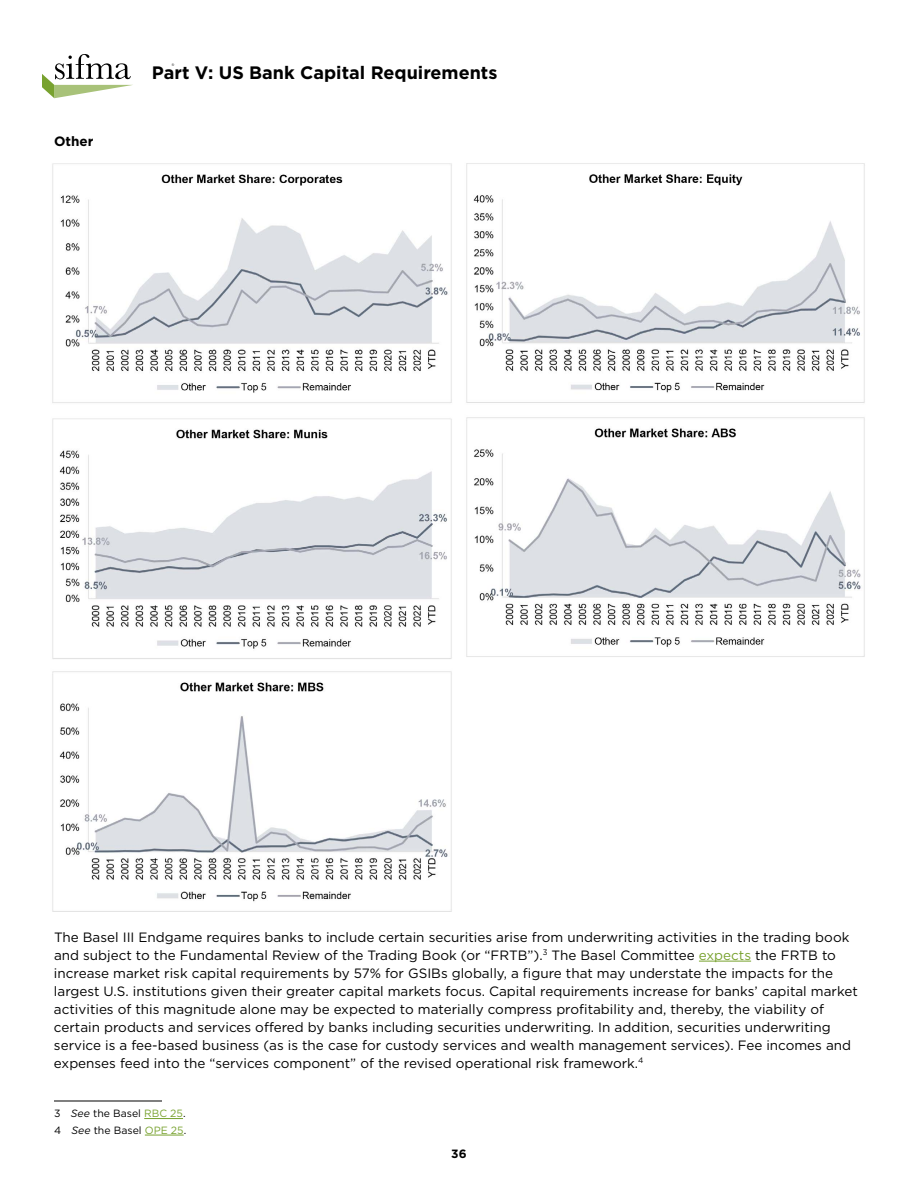
<style>
.page{position:relative;width:918px;height:1188px;background:#fff}
.page>*{position:absolute;margin:0;border:0;box-sizing:border-box;transform-origin:0 0}
.t1{font:700 18px "Gotham";color:#000}
.t2{font:13.5px/18px "Gotham";color:#000}
.t3{font:700 13.5px "Gotham";color:#000}
.t4{font:700 12px "Gotham";color:#000}
.t5{font:10.5px/16.5px "Gotham";color:#000}
.s1{color:#78a22f}
.s2{font-style:italic}
</style>
<div class="page">
<svg style="left:42px;top:54px;width:91px;height:44px"></svg>
<img style="left:52px;top:163px;width:400px;height:240px">
<img style="left:52px;top:418px;width:400px;height:241px">
<img style="left:466px;top:163px;width:399px;height:240px">
<img style="left:466px;top:417px;width:399px;height:240px">
<img style="left:52px;top:671px;width:400px;height:241px">
<hr style="left:699px;top:961px;width:52px;height:1px;background:#78a22f">
<hr style="left:54px;top:1101px;width:108px;height:1px;background:#000">
<hr style="left:144px;top:1118px;width:39px;height:1px;background:#78a22f">
<hr style="left:145px;top:1135px;width:39px;height:1px;background:#78a22f">
<p class="t3" style="left:54px;top:132px;width:41px">Other</p>
<h1 class="t1" style="left:152px;top:61px;width:347px">Part V: US Bank Capital Requirements</h1>
<p class="t2" style="left:54px;top:928px;width:805px">The Basel III Endgame requires banks to include certain securities arise from underwriting activities in the trading book and subject to the Fundamental Review of the Trading Book (or “FRTB”).<sup>3</sup> The Basel Committee <span class="s1">expects</span> the FRTB to increase market risk capital requirements by 57% for GSIBs globally, a figure that may understate the impacts for the largest U.S. institutions given their greater capital markets focus. Capital requirements increase for banks’ capital market activities of this magnitude alone may be expected to materially compress profitability and, thereby, the viability of certain products and services offered by banks including securities underwriting. In addition, securities underwriting service is a fee-based business (as is the case for custody services and wealth management services). Fee incomes and expenses feed into the “services component” of the revised operational risk framework.<sup>4</sup></p>
<p class="t5" style="left:54px;top:1105px;width:134px">3 <span class="s2">See</span> the Basel <span class="s1">RBC 25</span>.<br>4 <span class="s2">See</span> the Basel <span class="s1">OPE 25</span>.</p>
<p class="t4" style="left:451px;top:1146px;width:17px">36</p>
</div>
